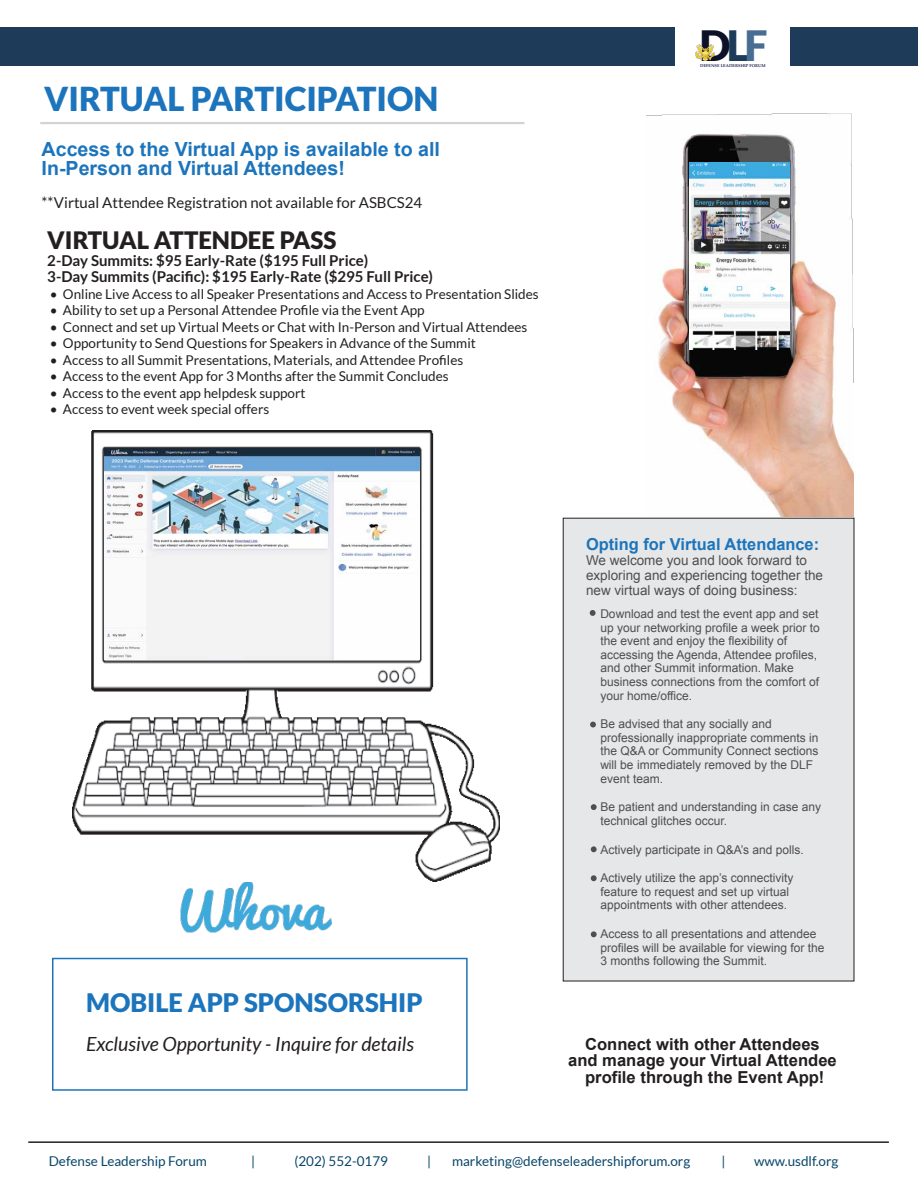
<style>
.page{position:relative;width:918px;height:1188px;background:#fff}
.page>*{position:absolute;margin:0;border:0;box-sizing:border-box;transform-origin:0 0}
.t1{font:900 41.7px "Lato";color:#0c1128}
.t2{font:900 33px "Lato";color:#1c75bc}
.t3{font:900 25.5px "Lato";color:#1c75bc}
.t4{font:900 24px "Lato";color:#231f20}
.t5{font:700 19.5px/19.5px "Arial";color:#1c75bc}
.t6{font:italic 19.5px "Lato";color:#231f20}
.t7{font:700 16.5px/16.5px "Arial";color:#231f20;text-align:center}
.t8{font:700 16.5px "Arial";color:#1c75bc}
.t9{font:700 15px/16.5px "Lato";color:#231f20}
.t10{font:15px "Lato";color:#231f20}
.t11{font:13.65px/15.1px "Arial";color:#504e4e}
.t12{font:13.5px "Lato";color:#231f20}
.t13{font:13.5px "Lato";color:#084669}
.t14{font:12.15px/13.6px "Arial";color:#504e4e}
.t15{font:700 4.2px "Palatino";color:#1a1d4d}
.s1{color:#1e3b59}
.s2{color:#476d93}
</style>
<div class="page">
<div style="left:52px;top:958px;width:416px;height:133px;border:2px solid #1c75bc"></div>
<hr style="left:28px;top:1141px;width:861px;height:2px;background:#231f20">
<img style="left:695px;top:44px;width:19px;height:17px">
<div style="left:0;top:28px;width:675px;height:38px;background:#1e3b59"></div>
<div style="left:791px;top:28px;width:127px;height:38px;background:#1e3b59"></div>
<div style="left:563px;top:518px;width:291px;height:463px;background:#e6e7e8;border:1px solid #231f20"></div>
<svg style="left:590px;top:610px;width:6px;height:6px"></svg>
<svg style="left:590px;top:722px;width:6px;height:5px"></svg>
<svg style="left:591px;top:804px;width:6px;height:6px"></svg>
<svg style="left:591px;top:846px;width:6px;height:6px"></svg>
<svg style="left:591px;top:875px;width:6px;height:6px"></svg>
<svg style="left:591px;top:931px;width:6px;height:6px"></svg>
<img style="left:646px;top:113px;width:208px;height:404px">
<img style="left:689px;top:162px;width:101px;height:188px">
<img style="left:180px;top:882px;width:151px;height:51px">
<hr style="left:40px;top:122px;width:484px;height:2px;background:#231f20">
<img style="left:73px;top:430px;width:426px;height:451px">
<img style="left:105px;top:449px;width:314px;height:211px">
<h2 class="t2" style="left:44px;top:80px;width:396px">VIRTUAL PARTICIPATION</h2>
<h3 class="t5" style="left:42px;top:140px;width:400px">Access to the Virtual App is available to all<br>In-Person and Virtual Attendees!</h3>
<p class="t10" style="left:42px;top:195px;width:382px">**Virtual Attendee Registration not available for ASBCS24</p>
<h3 class="t4" style="left:47px;top:226px;width:291px">VIRTUAL ATTENDEE PASS</h3>
<p class="t9" style="left:47px;top:252px;width:387px">2-Day Summits: $95 Early-Rate ($195 Full Price)<br>3-Day Summits (Pacific): $195 Early-Rate ($295 Full Price)</p>
<p class="t12" style="left:50px;top:286px;width:490px">• Online Live Access to all Speaker Presentations and Access to Presentation Slides</p>
<p class="t12" style="left:50px;top:303px;width:376px">• Ability to set up a Personal Attendee Profile via the Event App</p>
<p class="t12" style="left:50px;top:319px;width:479px">• Connect and set up Virtual Meets or Chat with In-Person and Virtual Attendees</p>
<p class="t12" style="left:50px;top:336px;width:427px">• Opportunity to Send Questions for Speakers in Advance of the Summit</p>
<p class="t12" style="left:50px;top:352px;width:415px">• Access to all Summit Presentations, Materials, and Attendee Profiles</p>
<p class="t12" style="left:50px;top:369px;width:400px">• Access to the event App for 3 Months after the Summit Concludes</p>
<p class="t12" style="left:50px;top:385px;width:257px">• Access to the event app helpdesk support</p>
<p class="t12" style="left:50px;top:402px;width:221px">• Access to event week special offers</p>
<h1 class="t1" style="left:699px;top:21px;width:70px">D<span class="s1">L</span><span class="s2">F</span></h1>
<p class="t15" style="left:700px;top:62px;width:67px">DEFENSE LEADERSHIP FORUM</p>
<h3 class="t3" style="left:86px;top:988px;width:338px">MOBILE APP SPONSORSHIP</h3>
<h3 class="t6" style="left:86px;top:1033px;width:329px">Exclusive Opportunity - Inquire for details</h3>
<h3 class="t8" style="left:586px;top:533px;width:235px">Opting for Virtual Attendance:</h3>
<p class="t11" style="left:586px;top:553px;width:239px">We welcome you and look forward to exploring and experiencing together the new virtual ways of doing business:</p>
<p class="t14" style="left:600px;top:607px;width:221px">Download and test the event app and set up your networking profile a week prior to the event and enjoy the flexibility of accessing the Agenda, Attendee profiles, and other Summit information. Make business connections from the comfort of your home/office.</p>
<p class="t14" style="left:600px;top:717px;width:220px">Be advised that any socially and professionally inappropriate comments in the Q&amp;A or Community Connect sections will be immediately removed by the DLF event team.</p>
<p class="t14" style="left:600px;top:800px;width:222px">Be patient and understanding in case any technical glitches occur.</p>
<p class="t14" style="left:600px;top:843px;width:205px">Actively participate in Q&amp;A’s and polls.</p>
<p class="t14" style="left:600px;top:871px;width:195px">Actively utilize the app’s connectivity feature to request and set up virtual appointments with other attendees.</p>
<p class="t14" style="left:600px;top:927px;width:226px">Access to all presentations and attendee profiles will be available for viewing for the<br>3 months following the Summit.</p>
<h3 class="t7" style="left:568px;top:1037px;width:270px">Connect with other Attendees<br>and manage your Virtual Attendee profile through the Event App!</h3>
<p class="t13" style="left:49px;top:1153px;width:160px">Defense Leadership Forum</p>
<p class="t13" style="left:251px;top:1153px;width:6px">|</p>
<p class="t13" style="left:294px;top:1153px;width:95px">(202) 552-0179</p>
<p class="t13" style="left:427px;top:1153px;width:6px">|</p>
<p class="t13" style="left:452px;top:1153px;width:240px">marketing@defenseleadershipforum.org</p>
<p class="t13" style="left:722px;top:1153px;width:6px">|</p>
<p class="t13" style="left:754px;top:1153px;width:86px">www.usdlf.org</p>
</div>
